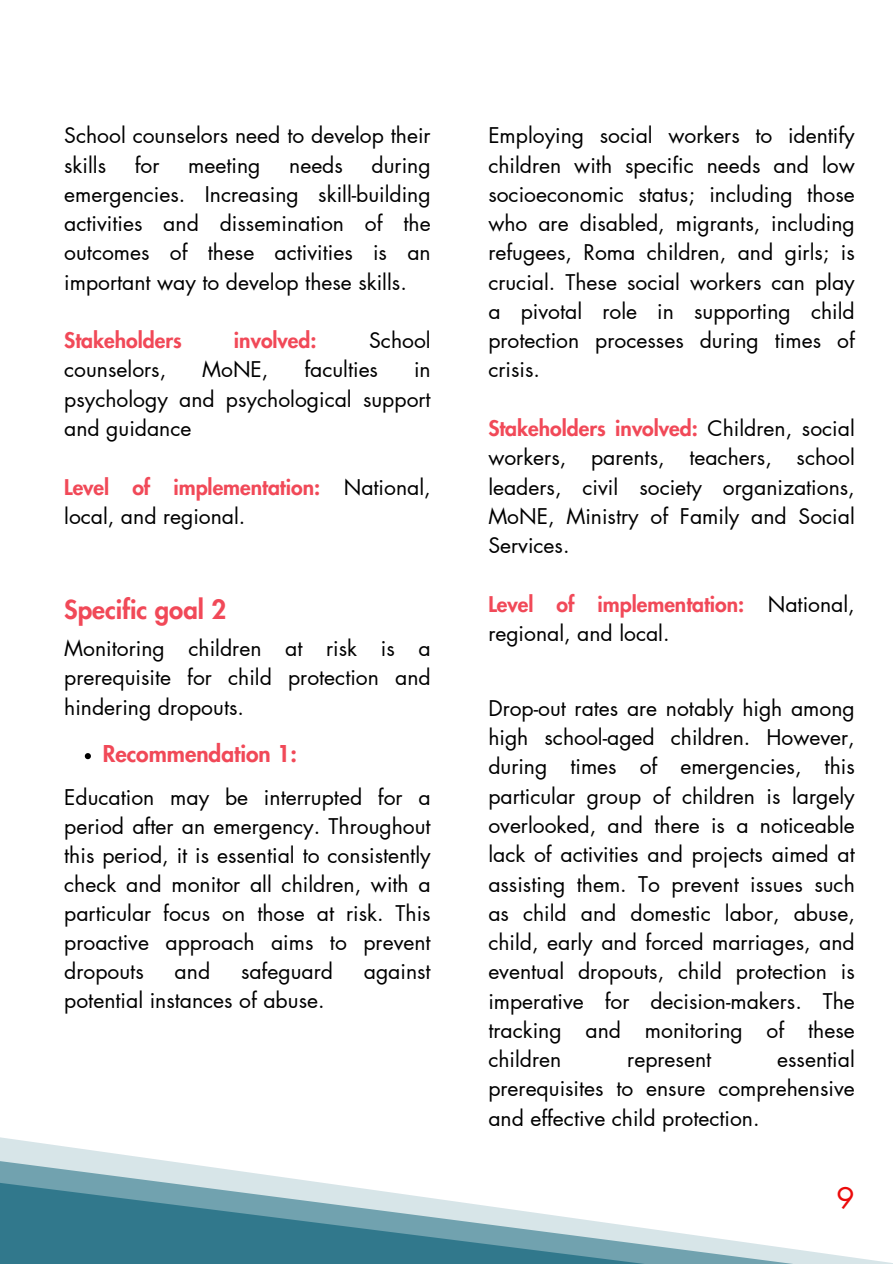
<style>
.page{position:relative;width:893px;height:1264px;background:#fff}
.page>*{position:absolute;margin:0;border:0;box-sizing:border-box;transform-origin:0 0}
.t1{font:29.55px "Futura LT Pro";color:#eb0b0b}
.t2{font:800 25.65px "Futura LT Pro";color:#f14958}
.t3{font:800 22.65px "Futura LT Pro";color:#f14958}
.t4{font:21.15px/29.2px "Futura LT Pro";color:#000;text-align:justify}
.t5{font:800 21.15px "Futura LT Pro";color:#f14958}
.s1{font-weight:800;color:#f14958}
</style>
<div class="page">
<svg style="left:0;top:1137px;width:891px;height:126px"></svg>
<svg style="left:85px;top:753px;width:6px;height:6px"></svg>
<p class="t4" style="left:64px;top:122px;width:368px">School counselors need to develop their skills</p>
<p class="t4" style="left:135px;top:151px;width:26px">for</p>
<p class="t4" style="left:188px;top:151px;width:74px">meeting</p>
<p class="t4" style="left:289px;top:151px;width:55px">needs</p>
<p class="t4" style="left:64px;top:151px;width:368px;text-indent:307px">during emergencies. Increasing skill-building activities and dissemination of the outcomes of these activities is an important way to develop these skills.</p>
<p class="t5" style="left:64px;top:331px;width:119px">Stakeholders</p>
<p class="t5" style="left:234px;top:331px;width:84px">involved:</p>
<p class="t4" style="left:369px;top:327px;width:63px">School</p>
<p class="t4" style="left:64px;top:356px;width:103px">counselors,</p>
<p class="t4" style="left:202px;top:356px;width:68px">MoNE,</p>
<p class="t4" style="left:304px;top:356px;width:75px">faculties</p>
<p class="t4" style="left:64px;top:356px;width:368px;text-indent:350px">in psychology and psychological support and guidance</p>
<p class="t4" style="left:64px;top:473px;width:368px"><span class="s1">Level of implementation:</span> National, local, and regional.</p>
<p class="t2" style="left:64px;top:597px;width:163px">Specific goal 2</p>
<p class="t4" style="left:64px;top:634px;width:368px">Monitoring children at risk is a prerequisite for child protection and hindering dropouts.</p>
<p class="t3" style="left:103px;top:743px;width:196px">Recommendation 1:</p>
<p class="t4" style="left:64px;top:783px;width:368px">Education may be interrupted for a period after an emergency. Throughout this period, it is essential to consistently check and monitor all children, with a particular focus on those at risk. This proactive approach aims to prevent dropouts</p>
<p class="t4" style="left:175px;top:957px;width:37px">and</p>
<p class="t4" style="left:241px;top:957px;width:93px">safeguard</p>
<p class="t4" style="left:364px;top:957px;width:68px">against</p>
<p class="t4" style="left:64px;top:986px;width:262px">potential instances of abuse.</p>
<p class="t4" style="left:488px;top:122px;width:368px">Employing social workers to identify children with specific needs and low socioeconomic status; including those who are disabled, migrants, including refugees, Roma children, and girls; is crucial. These social workers can play a pivotal role in supporting child protection processes during times of crisis.</p>
<p class="t4" style="left:488px;top:414px;width:368px"><span class="s1">Stakeholders involved:</span> Children, social workers, parents, teachers, school leaders, civil society organizations, MoNE, Ministry of Family and Social Services.</p>
<p class="t4" style="left:488px;top:590px;width:368px"><span class="s1">Level of implementation:</span> National, regional, and local.</p>
<p class="t4" style="left:488px;top:694px;width:368px">Drop-out rates are notably high among high school-aged children. However, during times of emergencies, this particular group of children is largely overlooked, and there is a noticeable lack of activities and projects aimed at assisting them. To prevent issues such as child and domestic labor, abuse, child, early and forced marriages, and eventual dropouts, child protection is imperative for decision-makers. The tracking and monitoring of these children</p>
<p class="t4" style="left:488px;top:1045px;width:368px;text-indent:289px">essential prerequisites to ensure comprehensive and effective child protection.</p>
<p class="t4" style="left:627px;top:1045px;width:85px">represent</p>
<h1 class="t1" style="left:836px;top:1184px;width:20px">9</h1>
</div>
